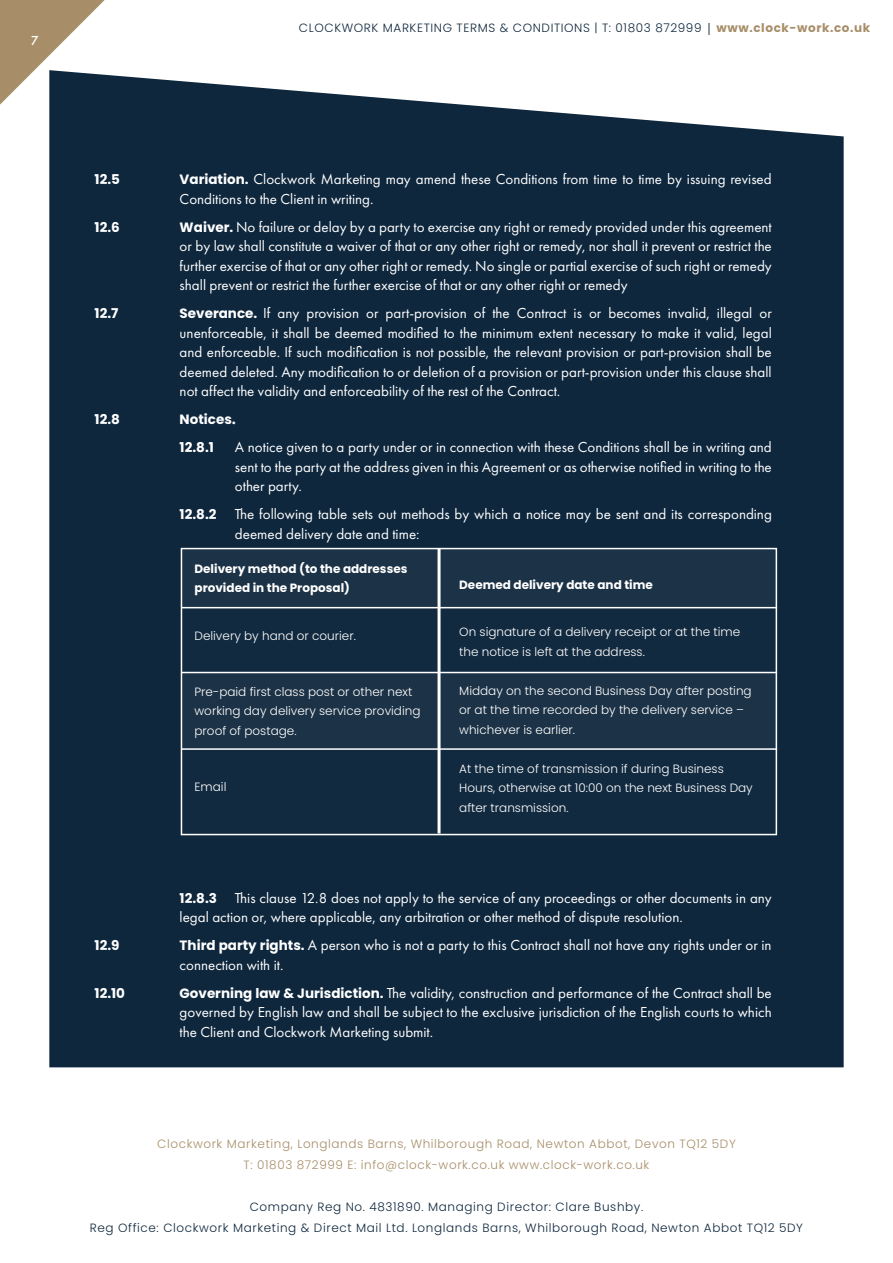
<style>
.page{position:relative;width:893px;height:1263px;background:#fff}
.page>*{position:absolute;margin:0;border:0;box-sizing:border-box;transform-origin:0 0}
.MAIN_BODY{font:15px/19.5px "Futura PT";color:#fff}
.MAIN_BODY-2{font:700 13.5px "Poppins";color:#fff}
.t1{font:300 12px/19.5px "Poppins";color:#fff}
.t2{font:300 12px "Poppins";letter-spacing:.05em;color:#0e273d}
.t3{font:300 12px "Poppins";letter-spacing:.05em;color:#a78e69}
.t4{font:700 12px "Poppins";color:#fff}
.t5{font:500 12px "Futura";color:#fff}
.s1{font-family:"Futura PT";font-weight:400}
.s2{font-weight:700;color:#a78e69}
.s3{font-family:"Poppins";font-weight:700;font-size:13.5px}
.s4{font-family:"Futura PT";font-weight:800;font-size:15px}
</style>
<div class="page">
<div style="left:49px;top:74px;width:795px;height:993px;background:#0e273d"></div>
<div style="left:182px;top:549px;width:594px;height:285px;background:#122a40"></div>
<hr style="left:438px;top:549px;width:3px;height:284px;background:#fff">
<hr style="left:182px;top:607px;width:595px;height:1px;background:#fff">
<hr style="left:182px;top:672px;width:595px;height:1px;background:#fff">
<hr style="left:182px;top:748px;width:595px;height:2px;background:#fff">
<svg style="left:0;top:0;width:105px;height:105px"></svg>
<div style="left:181px;top:548px;width:596px;height:287px;border:2px solid #fff"></div>
<p class="t5" style="left:31px;top:32px;width:9px">7</p>
<p class="t2" style="left:299px;top:21px;width:573px">CLOCKWORK MARKETING TERMS &amp; CONDITIONS | T: 01803 872999 <span class="s1">|</span> <span class="s2">www.clock-work.co.uk</span></p>
<p class="MAIN_BODY-2" style="left:95px;top:172px;width:27px">12.5</p>
<p class="MAIN_BODY" style="left:180px;top:169px;width:594px"><span class="s3">Variation.</span> Clockwork Marketing may amend these Conditions from time to time by issuing revised<br>Conditions to the Client in writing.</p>
<p class="MAIN_BODY-2" style="left:95px;top:219px;width:27px">12.6</p>
<p class="MAIN_BODY" style="left:180px;top:217px;width:594px;text-align:justify"><span class="s3">Waiver.</span> No failure or delay by a party to exercise any right or remedy provided under this agreement or by law shall constitute a waiver of that or any other right or remedy, nor shall it prevent or restrict the further exercise of that or any other right or remedy. No single or partial exercise of such right or remedy shall prevent or restrict the further exercise of that or any other right or remedy</p>
<p class="MAIN_BODY-2" style="left:95px;top:306px;width:25px">12.7</p>
<p class="MAIN_BODY" style="left:180px;top:303px;width:594px;text-align:justify"><span class="s3">Severance.</span> If any provision or part-provision of the Contract is or becomes invalid, illegal or unenforceable, it shall be deemed modified to the minimum extent necessary to make it valid, legal and enforceable. If such modification is not possible, the relevant provision or part-provision shall be deemed deleted. Any modification to or deletion of a provision or part-provision under this clause shall not affect the validity and enforceability of the rest of the Contract.</p>
<p class="MAIN_BODY-2" style="left:95px;top:412px;width:27px">12.8</p>
<p class="MAIN_BODY-2" style="left:180px;top:412px;width:58px">Notices<span class="s4">.</span></p>
<p class="MAIN_BODY-2" style="left:180px;top:440px;width:36px">12.8.1</p>
<p class="MAIN_BODY" style="left:235px;top:437px;width:538px;text-align:justify">A notice given to a party under or in connection with these Conditions shall be in writing and sent to the party at the address given in this Agreement or as otherwise notified in writing to the other party.</p>
<p class="MAIN_BODY" style="left:235px;top:504px;width:538px;text-indent:-55px"><span class="s3">12.8.2</span> The following table sets out methods by which a notice may be sent and its corresponding deemed delivery date and time:</p>
<p class="t4" style="left:195px;top:562px;width:214px">Delivery method (to the addresses</p>
<p class="t4" style="left:195px;top:581px;width:157px">provided in the Proposal)</p>
<p class="t1" style="left:195px;top:626px;width:163px">Delivery by hand or courier.</p>
<p class="t1" style="left:195px;top:682px;width:227px">Pre-paid first class post or other next working day delivery service providing proof of postage.</p>
<p class="t1" style="left:195px;top:777px;width:33px">Email</p>
<p class="t4" style="left:459px;top:578px;width:195px">Deemed delivery date and time</p>
<p class="t1" style="left:459px;top:622px;width:282px">On signature of a delivery receipt or at the time the notice is left at the address.</p>
<p class="t1" style="left:459px;top:681px;width:294px">Midday on the second Business Day after posting or at the time recorded by the delivery service – whichever is earlier.</p>
<p class="t1" style="left:459px;top:759px;width:295px">At the time of transmission if during Business<br>Hours, otherwise at 10:00 on the next Business Day after transmission.</p>
<p class="MAIN_BODY" style="left:180px;top:888px;width:594px"><span class="s3">12.8.3</span> This clause 12.8 does not apply to the service of any proceedings or other documents in any legal action or, where applicable, any arbitration or other method of dispute resolution.</p>
<p class="MAIN_BODY-2" style="left:95px;top:938px;width:26px">12.9</p>
<p class="MAIN_BODY" style="left:180px;top:936px;width:593px"><span class="s3">Third party rights.</span> A person who is not a party to this Contract shall not have any rights under or in connection with it.</p>
<p class="MAIN_BODY-2" style="left:95px;top:985px;width:32px">12.10</p>
<p class="MAIN_BODY" style="left:180px;top:983px;width:594px;text-align:justify"><span class="s3">Governing law &amp; Jurisdiction.</span> The validity, construction and performance of the Contract shall be governed by English law and shall be subject to the exclusive jurisdiction of the English courts to which the Client and Clockwork Marketing submit.</p>
<p class="t3" style="left:157px;top:1137px;width:580px">Clockwork Marketing, Longlands Barns, Whilborough Road, Newton Abbot, Devon TQ12 5DY</p>
<p class="t3" style="left:244px;top:1158px;width:407px">T: 01803 872999 E: info@clock-work.co.uk www.clock-work.co.uk</p>
<p class="t2" style="left:250px;top:1200px;width:395px">Company Reg No. 4831890. Managing Director: Clare Bushby.</p>
<p class="t2" style="left:90px;top:1221px;width:715px">Reg Office: Clockwork Marketing &amp; Direct Mail Ltd. Longlands Barns, Whilborough Road, Newton Abbot TQ12 5DY</p>
</div>
